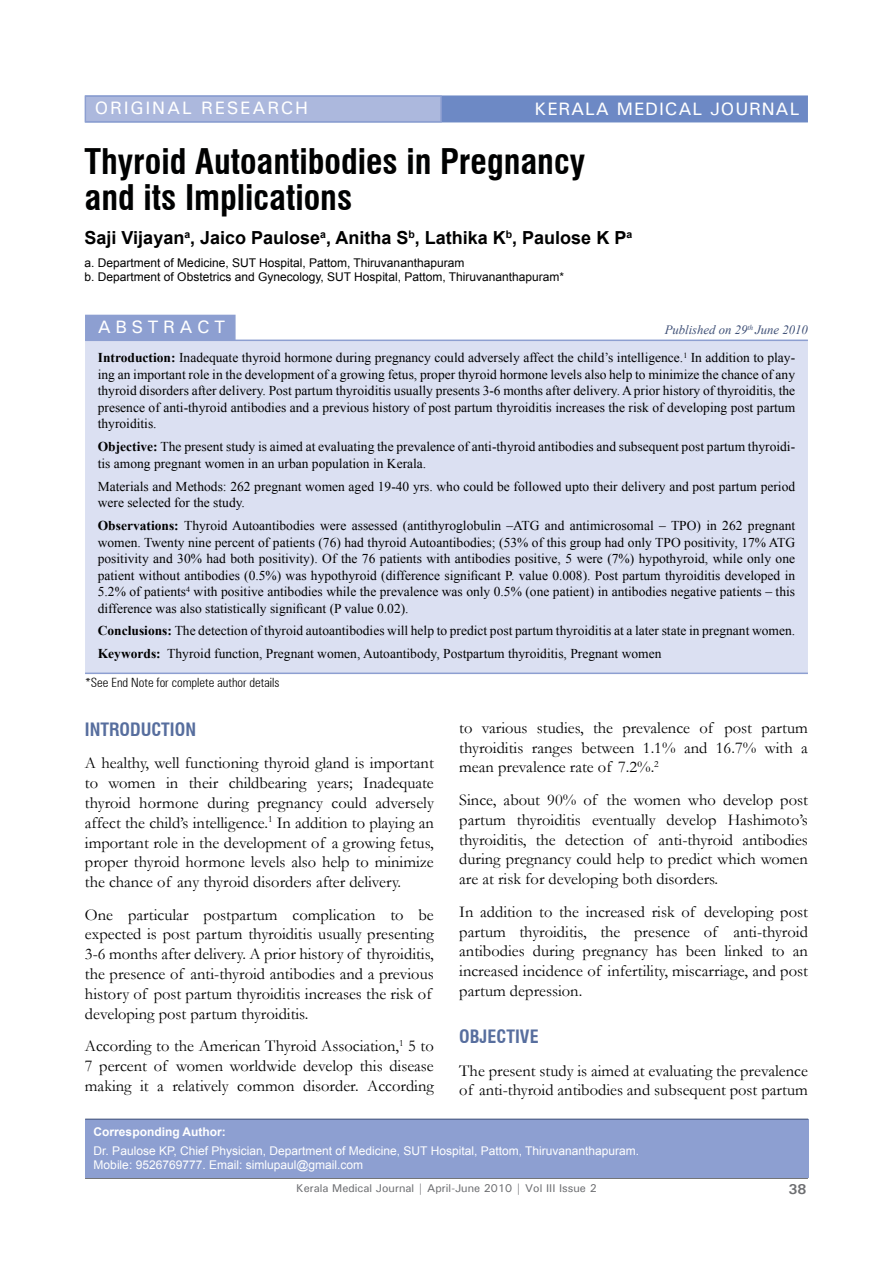
<style>
.page{position:relative;width:893px;height:1263px;background:#fff}
.page>*{position:absolute;margin:0;border:0;box-sizing:border-box;transform-origin:0 0}
.t1{font:700 condensed 34.5px/36px "Swiss 721 BT";color:#000101}
.Title_Name{font:700 18px "Arial";color:#000}
.Head_1{font:700 condensed 18px "Swiss 721 BT";color:#576e9e}
.t2{font:500 18px "Univers";letter-spacing:.05em;color:#fff}
.t3{font:500 18px "Univers";letter-spacing:.1em;color:#fff}
.t4{font:500 18px "Univers";letter-spacing:.25em;color:#fff}
.Para_1{font:16.5px/19.8px "Garamond";color:#000;text-align:justify}
.t5{font:700 14.25px "Univers";color:#6d6e71}
.Abstract{font:13.5px/16.5px "Times New Roman";color:#000;text-align:justify}
.t6{font:300 condensed 12.75px "Zurich BT";color:#000}
.t7{font:italic 12.75px "Times New Roman";color:#3f5077}
.Title_Name-2{font:12px/14.4px "Arial";color:#000}
.Corresponding_Author{font:12px/14.4px "Arial";color:#fff}
.t8{font:700 12px "Arial";color:#fff}
.t9{font:500 11.25px "Univers";color:#6d6e71}
.s1{font-weight:700}
</style>
<div class="page">
<hr style="left:85px;top:1178px;width:723px;height:1px;background:#58595b">
<div style="left:85px;top:95px;width:723px;height:27px;background:#6d89c5;border:2px solid #6d89c5"></div>
<div style="left:85px;top:95px;width:357px;height:27px;background:#acb8dd;border:2px solid #8d9fd1"></div>
<div style="left:85px;top:1119px;width:723px;height:59px;background:#8d9fd1"></div>
<hr style="left:85px;top:1119px;width:723px;height:1px;background:#3f5077">
<div style="left:85px;top:315px;width:151px;height:26px;background:#8d9fd1"></div>
<div style="left:85px;top:341px;width:723px;height:331px;background:#dbe0f2"></div>
<hr style="left:85px;top:340px;width:723px;height:1px;background:#8d9fd1">
<hr style="left:85px;top:672px;width:723px;height:2px;background:#8d9fd1">
<p class="t3" style="left:95px;top:97px;width:215px">ORIGINAL RESEARCH</p>
<p class="t2" style="left:534px;top:97px;width:266px">KERALA MEDICAL JOURNAL</p>
<p class="t1" style="left:85px;top:143px;width:502px">Thyroid Autoantibodies in Pregnancy and its Implications</p>
<p class="Title_Name" style="left:85px;top:226px;width:549px">Saji Vijayan<sup>a</sup>, Jaico Paulose<sup>a</sup>, Anitha S<sup>b</sup>, Lathika K<sup>b</sup>, Paulose K P<sup>a</sup></p>
<p class="Title_Name-2" style="left:85px;top:256px;width:481px">a. Department of Medicine, SUT Hospital, Pattom, Thiruvananthapuram<br>b. Department of Obstetrics and Gynecology, SUT Hospital, Pattom, Thiruvananthapuram*</p>
<p class="t4" style="left:98px;top:315px;width:129px">ABSTRACT</p>
<p class="Abstract" style="left:98px;top:349px;width:699px"><span class="s1">Introduction:</span> Inadequate thyroid hormone during pregnancy could adversely affect the child’s intelligence.<sup>1</sup> In addition to play&shy;ing an important role in the development of a growing fetus, proper thyroid hormone levels also help to minimize the chance of any thyroid disorders after delivery. Post partum thyroiditis usually presents 3-6 months after delivery. A prior history of thyroiditis, the presence of anti-thyroid antibodies and a previous history of post partum thyroiditis increases the risk of developing post partum thyroiditis.</p>
<p class="Abstract" style="left:98px;top:438px;width:699px"><span class="s1">Objective:</span> The present study is aimed at evaluating the prevalence of anti-thyroid antibodies and subsequent post partum thyroidi&shy;tis among pregnant women in an urban population in Kerala.</p>
<p class="Abstract" style="left:98px;top:478px;width:699px">Materials and Methods: 262 pregnant women aged 19-40 yrs. who could be followed upto their delivery and post partum period were selected for the study.</p>
<p class="Abstract" style="left:98px;top:517px;width:699px"><span class="s1">Observations:</span> Thyroid Autoantibodies were assessed (antithyroglobulin –ATG and antimicrosomal – TPO) in 262 pregnant women. Twenty nine percent of patients (76) had thyroid Autoantibodies; (53% of this group had only TPO positivity, 17% ATG positivity and 30% had both positivity). Of the 76 patients with antibodies positive, 5 were (7%) hypothyroid, while only one patient without antibodies (0.5%) was hypothyroid (difference significant P. value 0.008). Post partum thyroiditis developed in 5.2% of patients<sup>4</sup> with positive antibodies while the prevalence was only 0.5% (one patient) in antibodies negative patients – this difference was also statistically significant (P value 0.02).</p>
<p class="Abstract" style="left:98px;top:622px;width:699px"><span class="s1">Conclusions:</span> The detection of thyroid autoantibodies will help to predict post partum thyroiditis at a later state in pregnant women.</p>
<p class="Abstract" style="left:98px;top:645px;width:565px"><span class="s1">Keywords:</span> Thyroid function, Pregnant women, Autoantibody, Postpartum thyroiditis, Pregnant women</p>
<p class="t6" style="left:85px;top:675px;width:196px">*See End Note for complete author details</p>
<p class="t7" style="left:665px;top:321px;width:145px">Published on 29<sup>th</sup> June 2010</p>
<p class="Head_1" style="left:85px;top:718px;width:113px">INTRODUCTION</p>
<p class="Para_1" style="left:85px;top:753px;width:350px">A healthy, well functioning thyroid gland is important to women in their childbearing years; Inadequate thyroid hormone during pregnancy could adversely affect the child’s intelligence.<sup>1</sup> In addition to playing an important role in the development of a growing fetus, proper thyroid hormone levels also help to minimize the chance of any thyroid disorders after delivery.</p>
<p class="Para_1" style="left:85px;top:904px;width:350px;text-align:left">One particular postpartum complication to be expected is post partum thyroiditis usually presenting 3-6 months after delivery. A prior history of thyroiditis, the presence of anti-thyroid antibodies and a previous history of post partum thyroiditis increases the risk of developing post partum thyroiditis.</p>
<p class="Para_1" style="left:85px;top:1036px;width:350px">According to the American Thyroid Association,<sup>1</sup> 5 to 7 percent of women worldwide develop this disease making it a relatively common disorder. According</p>
<p class="Para_1" style="left:459px;top:717px;width:350px">to various studies, the prevalence of post partum thyroiditis ranges between 1.1% and 16.7% with a mean prevalence rate of 7.2%.<sup>2</sup></p>
<p class="Para_1" style="left:459px;top:789px;width:350px">Since, about 90% of the women who develop post partum thyroiditis eventually develop Hashimoto’s thyroiditis, the detection of anti-thyroid antibodies during pregnancy could help to predict which women are at risk for developing both disorders.</p>
<p class="Para_1" style="left:459px;top:901px;width:350px">In addition to the increased risk of developing post partum thyroiditis, the presence of anti-thyroid antibodies during pregnancy has been linked to an increased incidence of infertility, miscarriage, and post partum depression.</p>
<p class="Head_1" style="left:459px;top:1026px;width:81px">OBJECTIVE</p>
<p class="Para_1" style="left:459px;top:1060px;width:350px">The present study is aimed at evaluating the prevalence of anti-thyroid antibodies and subsequent post partum</p>
<p class="t8" style="left:94px;top:1124px;width:134px">Corresponding Author:</p>
<p class="Corresponding_Author" style="left:94px;top:1144px;width:547px">Dr. Paulose KP, Chief Physician, Department of Medicine, SUT Hospital, Pattom, Thiruvananthapuram.<br>Mobile: 9526769777. Email: simlupaul@gmail.com</p>
<p class="t9" style="left:296px;top:1181px;width:302px">Kerala Medical Journal | April-June 2010 | Vol III Issue 2</p>
<p class="t5" style="left:789px;top:1180px;width:19px">38</p>
</div>
